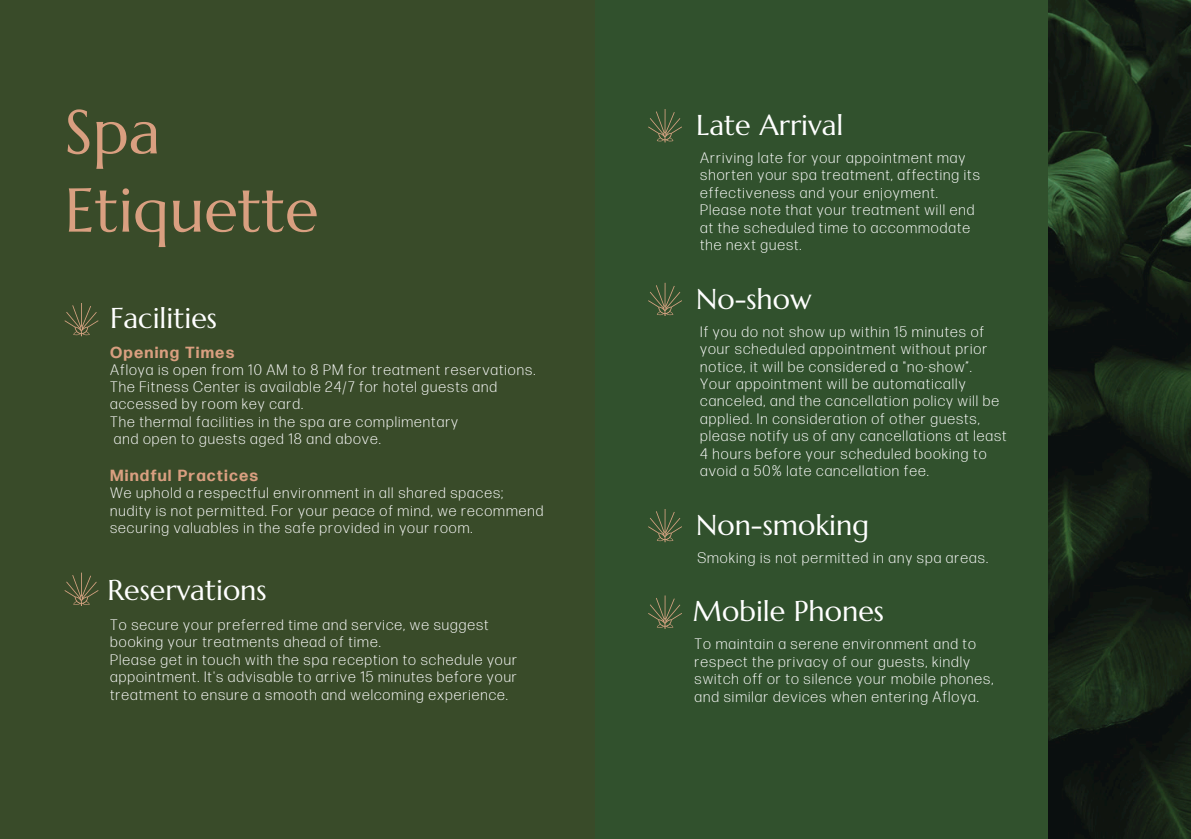
<style>
.page{position:relative;width:1191px;height:839px;background:#fff}
.page>*{position:absolute;margin:0;border:0;box-sizing:border-box;transform-origin:0 0}
.t1{font:61.6px/78.2px "Marcellus";color:#d99f80}
.t2{font:28.6px "Marcellus";color:#fff}
.t3{font:700 16px "Forma DJR Banner";letter-spacing:.11em;color:#d99f80}
.t4{font:300 15px/17.4px "Forma DJR Banner";letter-spacing:.11em;color:#fff}
</style>
<div class="page">
<div style="left:0;top:0;width:1191px;height:838px;background:#394b29"></div>
<img style="left:1048px;top:0;width:143px;height:838px">
<div style="left:595px;top:0;width:453px;height:838px;background:#31512d"></div>
<svg style="left:64px;top:303px;width:35px;height:33px"></svg>
<svg style="left:64px;top:572px;width:35px;height:34px"></svg>
<svg style="left:648px;top:109px;width:34px;height:33px"></svg>
<svg style="left:648px;top:283px;width:34px;height:33px"></svg>
<svg style="left:648px;top:509px;width:34px;height:33px"></svg>
<svg style="left:648px;top:595px;width:34px;height:34px"></svg>
<h1 class="t1" style="left:64px;top:93px;width:256px">Spa<br>Etiquette</h1>
<p class="t2" style="left:110px;top:300px;width:108px">Facilities</p>
<h2 class="t3" style="left:110px;top:343px;width:125px">Opening Times</h2>
<p class="t4" style="left:110px;top:362px;width:426px">Afloya is open from 10 AM to 8 PM for treatment reservations.</p>
<p class="t4" style="left:110px;top:379px;width:388px">The Fitness Center is available 24/7 for hotel guests and accessed by room key card.</p>
<p class="t4" style="left:110px;top:413px;width:349px">The thermal facilities in the spa are complimentary</p>
<p class="t4" style="left:114px;top:430px;width:268px">and open to guests aged 18 and above.</p>
<p class="t3" style="left:110px;top:466px;width:149px">Mindful Practices</p>
<p class="t4" style="left:110px;top:485px;width:394px">We uphold a respectful environment in all shared spaces;</p>
<p class="t4" style="left:110px;top:502px;width:434px">nudity is not permitted. For your peace of mind, we recommend securing valuables in the safe provided in your room.</p>
<p class="t2" style="left:107px;top:572px;width:161px">Reservations</p>
<p class="t4" style="left:110px;top:616px;width:379px">To secure your preferred time and service, we suggest booking your treatments ahead of time.</p>
<h2 class="t4" style="left:110px;top:651px;width:408px;text-align:justify">Please get in touch with the spa reception to schedule your appointment. It's advisable to arrive 15 minutes before your treatment to ensure a smooth and welcoming experience.</h2>
<p class="t2" style="left:696px;top:107px;width:149px">Late Arrival</p>
<h2 class="t4" style="left:701px;top:150px;width:280px">Arriving late for your appointment may shorten your spa treatment, affecting its effectiveness and your enjoyment.<br>Please note that your treatment will end at the scheduled time to accommodate the next guest.</h2>
<p class="t2" style="left:696px;top:281px;width:117px">No-show</p>
<h2 class="t4" style="left:701px;top:323px;width:288px">If you do not show up within 15 minutes of your scheduled appointment without prior notice, it will be considered a "no-show”.</h2>
<p class="t4" style="left:701px;top:376px;width:307px">Your appointment will be automatically canceled, and the cancellation policy will be applied. In consideration of other guests, please notify us of any cancellations at least 4 hours before your scheduled booking to avoid a 50% late cancellation fee.</p>
<h2 class="t2" style="left:696px;top:506px;width:174px">Non-smoking</h2>
<p class="t4" style="left:698px;top:549px;width:292px">Smoking is not permitted in any spa areas.</p>
<p class="t2" style="left:693px;top:593px;width:193px">Mobile Phones</p>
<p class="t4" style="left:695px;top:636px;width:300px">To maintain a serene environment and to respect the privacy of our guests, kindly switch off or to silence your mobile phones, and similar devices when entering Afloya.</p>
</div>
